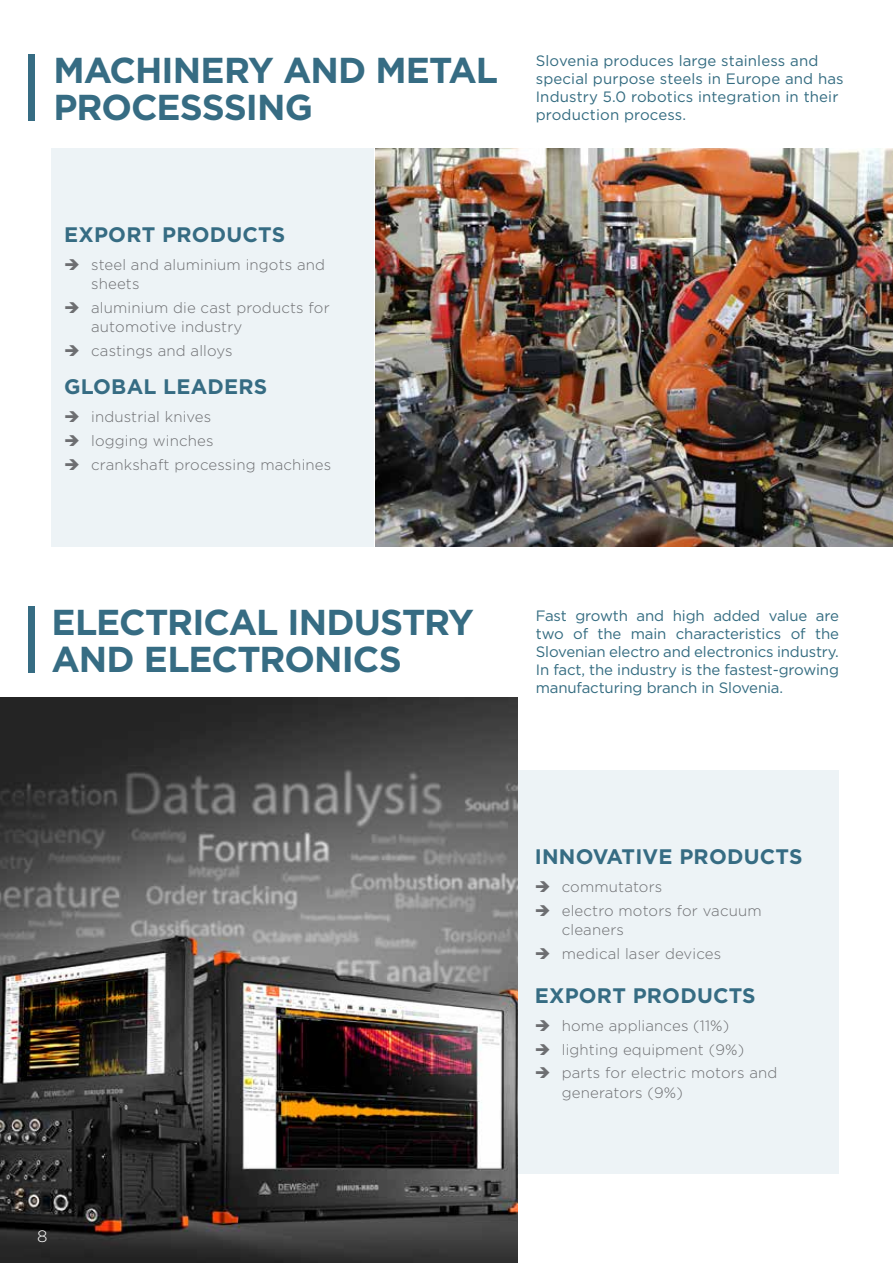
<style>
.page{position:relative;width:893px;height:1263px;background:#fff}
.page>*{position:absolute;margin:0;border:0;box-sizing:border-box;transform-origin:0 0}
.t1{font:700 36px/37.5px "Gotham";letter-spacing:-.03em;color:#366c83}
.t2{font:700 21px "Gotham";letter-spacing:.01em;color:#366c83}
.t3{font:300 16.5px "Gotham";color:#fff}
.t4{font:15px/18px "Gotham";letter-spacing:.01em;color:#346c81}
.t5{font:300 15px/23.7px "Gotham";letter-spacing:.01em;color:#6d6e71}
</style>
<div class="page">
<img style="left:375px;top:148px;width:518px;height:398px">
<div style="left:28px;top:54px;width:6px;height:66px;background:#366c83"></div>
<div style="left:28px;top:606px;width:6px;height:66px;background:#366c83"></div>
<div style="left:518px;top:770px;width:321px;height:404px;background:#edf3f6"></div>
<div style="left:51px;top:148px;width:323px;height:398px;background:#edf3f6"></div>
<img style="left:0;top:698px;width:518px;height:565px">
<h1 class="t1" style="left:54px;top:51px;width:446px">MACHINERY AND METAL<br>PROCESSSING</h1>
<p class="t4" style="left:536px;top:51px;width:309px">Slovenia produces large stainless and special purpose steels in Europe and has Industry 5.0 robotics integration in their production process.</p>
<h2 class="t2" style="left:64px;top:220px;width:222px">EXPORT PRODUCTS</h2>
<p class="t5" style="left:91px;top:254px;width:235px;line-height:19.5px">steel and aluminium ingots and sheets</p>
<p class="t5" style="left:91px;top:297px;width:240px;line-height:19.5px">aluminium die cast products for automotive industry</p>
<p class="t5" style="left:91px;top:338px;width:143px">castings and alloys</p>
<h2 class="t2" style="left:64px;top:373px;width:205px">GLOBAL LEADERS</h2>
<p class="t5" style="left:91px;top:405px;width:242px">industrial knives<br>logging winches<br>crankshaft processing machines</p>
<h1 class="t1" style="left:51px;top:603px;width:424px">ELECTRICAL INDUSTRY<br>AND ELECTRONICS</h1>
<p class="t4" style="left:536px;top:606px;width:305px;text-align:justify">Fast growth and high added value are two of the main characteristics of the Slovenian electro and electronics industry.<br>In fact, the industry is the fastest-growing manufacturing branch in Slovenia.</p>
<p class="t3" style="left:37px;top:1226px;width:12px">8</p>
<h2 class="t2" style="left:535px;top:842px;width:269px">INNOVATIVE PRODUCTS</h2>
<p class="t5" style="left:562px;top:874px;width:201px">commutators<br>electro motors for vacuum</p>
<p class="t5" style="left:562px;top:917px;width:161px">cleaners<br>medical laser devices</p>
<h2 class="t2" style="left:535px;top:981px;width:222px">EXPORT PRODUCTS</h2>
<p class="t5" style="left:562px;top:1013px;width:217px">home appliances (11%) lighting equipment (9%) parts for electric motors and</p>
<p class="t5" style="left:562px;top:1080px;width:123px">generators (9%)</p>
</div>
